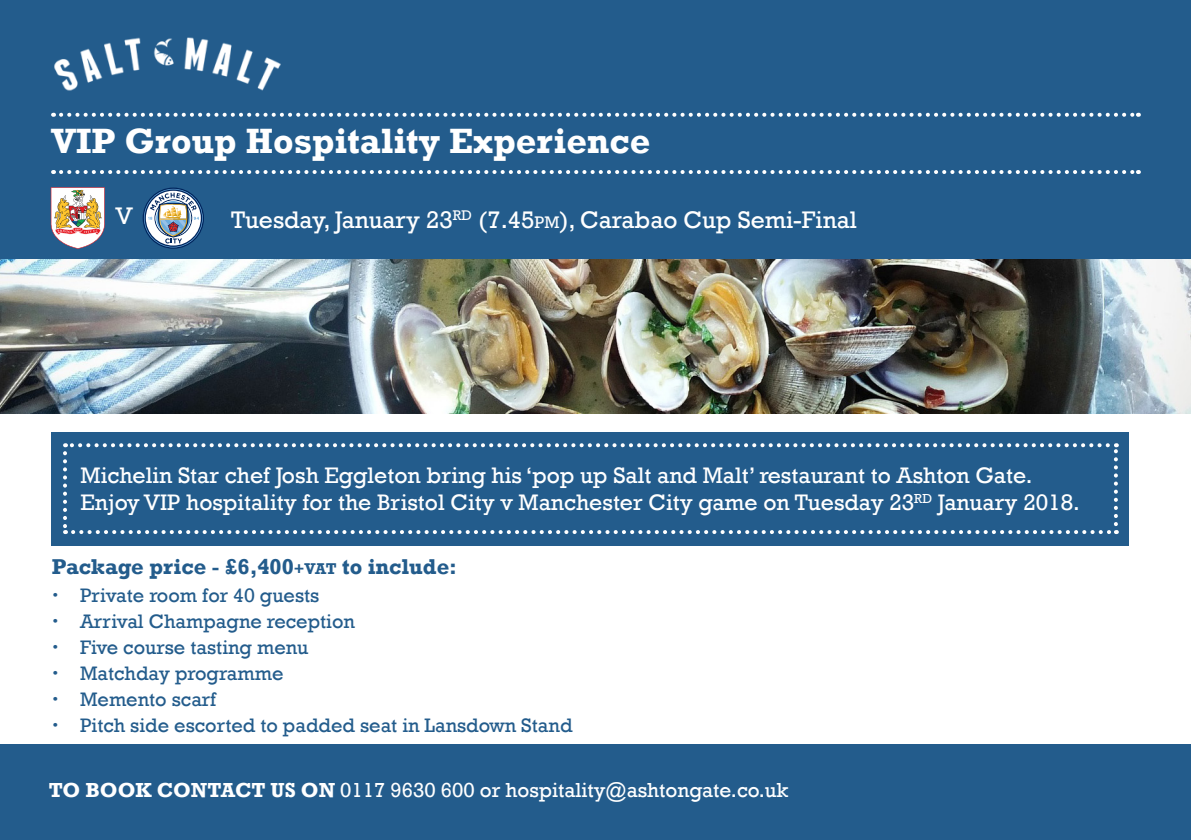
<style>
.page{position:relative;width:1191px;height:840px;background:#fff}
.page>*{position:absolute;margin:0;border:0;box-sizing:border-box;transform-origin:0 0}
.t1{font:700 36px "Rockwell";color:#fff}
.t2{font:24.6px "Rockwell";color:#fff}
.t3{font:23px "Rockwell";color:#fff}
.t4{font:700 22px "Rockwell";color:#235c8c}
.t5{font:20.8px "Rockwell";color:#fff}
.t6{font:20px "Rockwell";color:#235c8c}
.s1{font-size:17.2px}
.s2{font-size:16px}
.s3{font-weight:700}
</style>
<div class="page">
<img style="left:0;top:258px;width:1191px;height:155px">
<div style="left:0;top:0;width:1191px;height:258px;background:#235c8c"></div>
<div style="left:0;top:743px;width:1191px;height:96px;background:#235c8c"></div>
<svg style="left:61px;top:113px;width:1078px;height:4px"></svg>
<svg style="left:61px;top:170px;width:1078px;height:4px"></svg>
<img style="left:54px;top:37px;width:227px;height:54px">
<div style="left:52px;top:431px;width:1077px;height:114px;background:#235c8c"></div>
<svg style="left:63px;top:443px;width:1054px;height:90px"></svg>
<svg style="left:51px;top:187px;width:54px;height:61px"></svg>
<svg style="left:144px;top:189px;width:59px;height:58px"></svg>
<p class="t1" style="left:51px;top:119px;width:601px">VIP Group Hospitality Experience</p>
<p class="t2" style="left:116px;top:202px;width:19px">V</p>
<p class="t2" style="left:231px;top:206px;width:627px">Tuesday, January 23<sup>RD</sup> (7.45<span class="s1">pm</span>), Carabao Cup Semi-Final</p>
<p class="t3" style="left:81px;top:461px;width:953px">Michelin Star chef Josh Eggleton bring his ‘pop up Salt and Malt’ restaurant to Ashton Gate.</p>
<p class="t3" style="left:81px;top:489px;width:1001px">Enjoy VIP hospitality for the Bristol City v Manchester City game on Tuesday 23<sup>RD</sup> January 2018.</p>
<p class="t4" style="left:52px;top:552px;width:407px">Package price - £6,400<span class="s2">+VAT</span> to include:</p>
<p class="t6" style="left:80px;top:583px;width:241px">Private room for 40 guests</p>
<p class="t6" style="left:80px;top:609px;width:276px">Arrival Champagne reception</p>
<p class="t6" style="left:80px;top:635px;width:230px">Five course tasting menu</p>
<p class="t6" style="left:80px;top:661px;width:205px">Matchday programme</p>
<p class="t6" style="left:80px;top:687px;width:138px">Memento scarf</p>
<p class="t6" style="left:80px;top:713px;width:494px">Pitch side escorted to padded seat in Lansdown Stand</p>
<p class="t5" style="left:49px;top:777px;width:741px"><span class="s3">TO BOOK CONTACT US ON</span> 0117 9630 600 or hospitality@ashtongate.co.uk</p>
</div>
